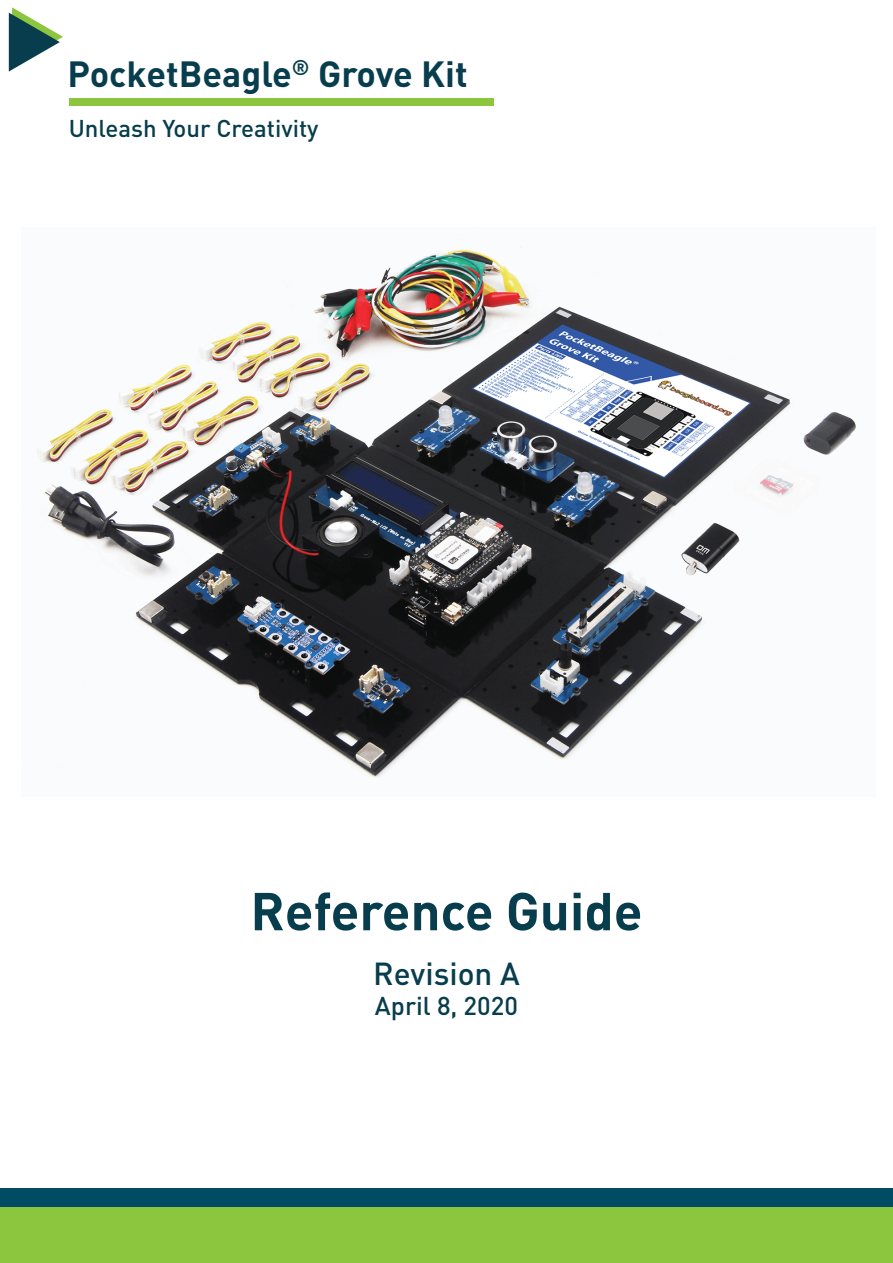
<style>
.page{position:relative;width:893px;height:1263px;background:#fff}
.page>*{position:absolute;margin:0;border:0;box-sizing:border-box;transform-origin:0 0}
.t1{font:700 52.5px "DIN";color:#073d4c}
.t2{font:700 36px "DIN";color:#073d4c}
.t3{font:500 31.5px "DIN";color:#073d4c}
.t4{font:500 25.5px "DIN";color:#073d4c}
.t5{font:500 24px "DIN";color:#073d4c}
</style>
<div class="page">
<div style="left:70px;top:98px;width:424px;height:7px;background:#8bc63e"></div>
<div style="left:0;top:1206px;width:893px;height:57px;background:#8bc63e"></div>
<div style="left:0;top:1188px;width:893px;height:18px;background:#014b63"></div>
<svg style="left:9px;top:7px;width:54px;height:65px"></svg>
<img style="left:37px;top:246px;width:819px;height:531px">
<p class="t2" style="left:67px;top:50px;width:402px">PocketBeagle<sup>®</sup> Grove Kit</p>
<p class="t5" style="left:69px;top:113px;width:251px">Unleash Your Creativity</p>
<h1 class="t1" style="left:250px;top:877px;width:394px">Reference Guide</h1>
<p class="t3" style="left:373px;top:954px;width:148px">Revision A</p>
<p class="t4" style="left:375px;top:989px;width:145px">April 8, 2020</p>
</div>
